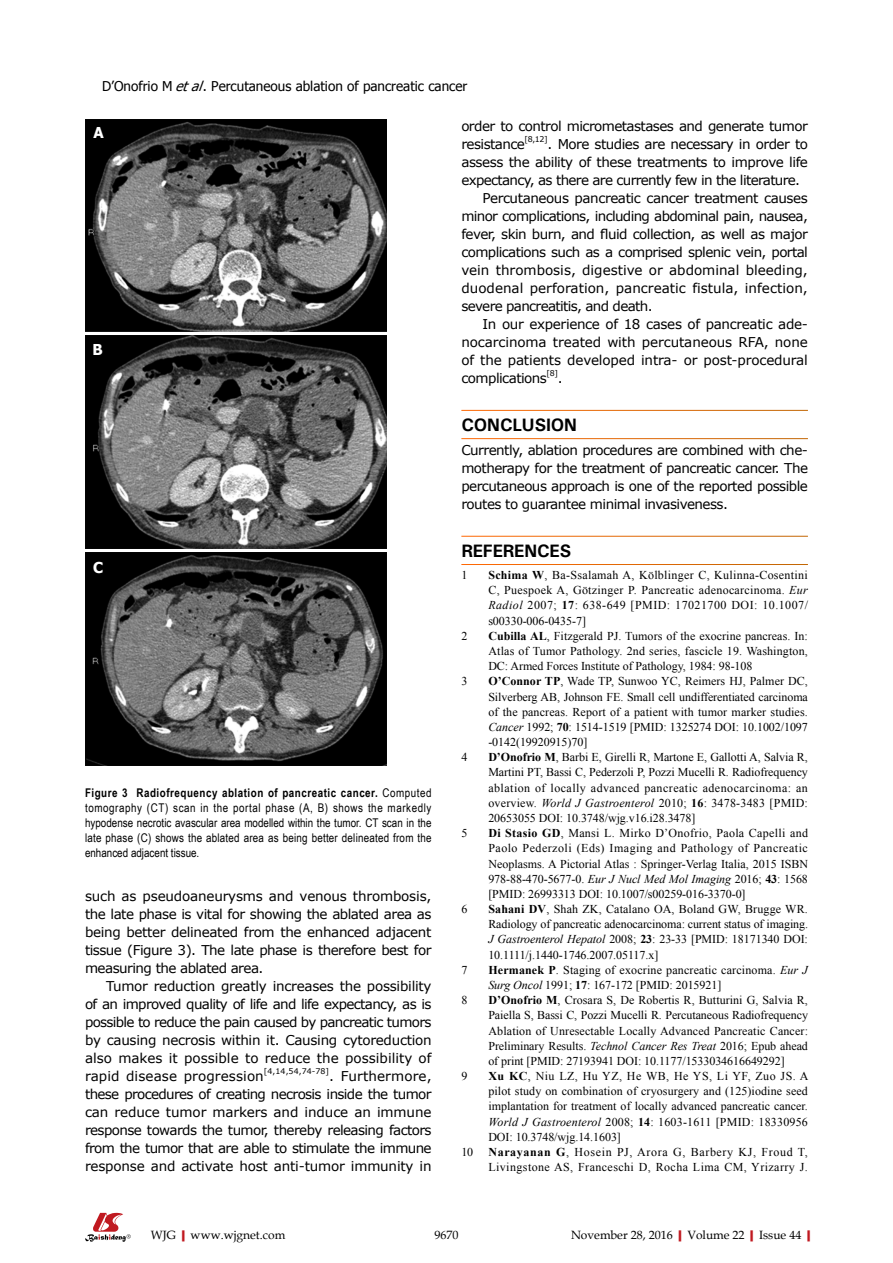
<style>
.page{position:relative;width:893px;height:1263px;background:#fff}
.page>*{position:absolute;margin:0;border:0;box-sizing:border-box;transform-origin:0 0}
.t1{font:700 18px "Univers";letter-spacing:-.01em;color:#000}
.t2{font:700 15px "Tahoma";color:#fff}
.t3{font:13.5px/18px "Verdana";letter-spacing:-.04em;color:#000}
.t4{font:13.5px "Verdana";color:#000}
.t5{font:13.5px "Verdana";letter-spacing:-.02em;color:#000}
.t6{font:13.5px "Tahoma";color:#000}
.t7{font:13.5px "Verdana";letter-spacing:-.01em;color:#000}
.t8{font:13.5px "Verdana";letter-spacing:-.005em;color:#000}
.t9{font:13.5px "Verdana";letter-spacing:-.015em;color:#000}
.t10{font:13.5px "Verdana";letter-spacing:.01em;color:#000}
.t11{font:12px/15.1px "Times New Roman";letter-spacing:-.005em;color:#000;text-align:justify}
.t12{font:12px/15px "Arial Narrow";letter-spacing:.015em;color:#000;text-align:justify}
.t13{font:12px/15.1px "Times New Roman";letter-spacing:.035em;color:#000}
.t14{font:12px/15.1px "Times New Roman";letter-spacing:.015em;color:#000}
.t15{font:12px "Book Antiqua";color:#000}
.t16{font:7.8px "Verdana";letter-spacing:.01em;color:#000}
.s1{font-style:italic}
.s2{font-weight:700}
.s3{font-weight:700;color:#c01920}
</style>
<div class="page">
<svg style="left:85px;top:1213px;width:46px;height:29px"></svg>
<img style="left:85px;top:119px;width:302px;height:213px">
<img style="left:85px;top:336px;width:302px;height:213px">
<img style="left:85px;top:553px;width:302px;height:212px">
<p class="t6" style="left:102px;top:77px;width:367px">D’Onofrio M <span class="s1">etal</span>. Percutaneous ablation of pancreatic cancer</p>
<p class="t2" style="left:94px;top:122px;width:12px">A</p>
<p class="t2" style="left:92px;top:339px;width:12px">B</p>
<p class="t2" style="left:93px;top:556px;width:12px">C</p>
<p class="t12" style="left:85px;top:785px;width:348px"><span class="s2">Figure 3 Radiofrequency ablation of pancreatic cancer.</span> Computed tomography (CT) scan in the portal phase (A, B) shows the markedly hypodense necrotic avascular area modelled within the tumor. CT scan in the late phase (C) shows the ablated area as being better delineated from the enhanced adjacent tissue.</p>
<p class="t9" style="left:85px;top:886px;width:348px">such as pseudoaneurysms and venous thrombosis,</p>
<p class="t3" style="left:85px;top:905px;width:348px">the late phase is vital for showing the ablated area as</p>
<p class="t3" style="left:85px;top:923px;width:348px">being better delineated from the enhanced adjacent</p>
<p class="t3" style="left:85px;top:941px;width:348px">tissue (Figure 3). The late phase is therefore best for</p>
<p class="t3" style="left:85px;top:959px;width:180px">measuring the ablated area.</p>
<p class="t5" style="left:106px;top:977px;width:327px">Tumor reduction greatly increases the possibility</p>
<p class="t3" style="left:85px;top:995px;width:348px">of an improved quality of life and life expectancy, as is</p>
<p class="t3" style="left:85px;top:1013px;width:348px">possible to reduce the pain caused by pancreatic tumors</p>
<p class="t5" style="left:85px;top:1031px;width:348px">by causing necrosis within it. Causing cytoreduction</p>
<p class="t4" style="left:85px;top:1049px;width:348px">also makes it possible to reduce the possibility of</p>
<p class="t10" style="left:85px;top:1067px;width:180px">rapid disease progression</p>
<p class="t16" style="left:264px;top:1066px;width:67px">[4,14,54,74-78]</p>
<p class="t3" style="left:85px;top:1067px;width:348px;text-align:justify;text-indent:244px">. Furthermore, these procedures of creating necrosis inside the tumor can reduce tumor markers and induce an immune response towards the tumor, thereby releasing factors from the tumor that are able to stimulate the immune response and activate host anti-tumor immunity in</p>
<p class="t3" style="left:461px;top:117px;width:348px">order to control micrometastases and generate tumor resistance</p>
<p class="t16" style="left:524px;top:134px;width:25px">[8,12]</p>
<p class="t3" style="left:548px;top:135px;width:262px">. More studies are necessary in order to</p>
<p class="t3" style="left:461px;top:153px;width:348px">assess the ability of these treatments to improve life</p>
<p class="t3" style="left:461px;top:171px;width:340px">expectancy, as there are currently few in the literature.</p>
<p class="t3" style="left:483px;top:189px;width:327px">Percutaneous pancreatic cancer treatment causes</p>
<p class="t3" style="left:461px;top:207px;width:348px">minor complications, including abdominal pain, nausea,</p>
<p class="t3" style="left:461px;top:225px;width:348px">fever, skin burn, and fluid collection, as well as major</p>
<p class="t3" style="left:461px;top:243px;width:348px">complications such as a comprised splenic vein, portal</p>
<p class="t4" style="left:461px;top:261px;width:348px">vein thrombosis, digestive or abdominal bleeding,</p>
<p class="t4" style="left:461px;top:279px;width:348px">duodenal perforation, pancreatic fistula, infection,</p>
<p class="t3" style="left:461px;top:297px;width:193px">severe pancreatitis, and death.</p>
<p class="t3" style="left:483px;top:315px;width:325px">In our experience of 18 cases of pancreatic ade-</p>
<p class="t8" style="left:461px;top:333px;width:348px">nocarcinoma treated with percutaneous RFA, none</p>
<p class="t7" style="left:461px;top:351px;width:348px">of the patients developed intra- or post-procedural</p>
<p class="t3" style="left:461px;top:369px;width:87px">complications</p>
<p class="t16" style="left:546px;top:368px;width:13px">[8]</p>
<p class="t3" style="left:558px;top:369px;width:6px">.</p>
<p class="t1" style="left:461px;top:414px;width:117px">CONCLUSION</p>
<p class="t3" style="left:461px;top:441px;width:348px">Currently, ablation procedures are combined with che&shy;motherapy for the treatment of pancreatic cancer. The percutaneous approach is one of the reported possible routes to guarantee minimal invasiveness.</p>
<p class="t1" style="left:461px;top:540px;width:111px">REFERENCES</p>
<p class="t11" style="left:461px;top:567px;width:7px">1</p>
<p class="t11" style="left:488px;top:567px;width:321px"><span class="s2">Schima W</span>, Ba-Ssalamah A, Kölblinger C, Kulinna-Cosentini C, Puespoek A, Götzinger P. Pancreatic adenocarcinoma. <span class="s1">Eur Radiol</span> 2007; <span class="s2">17</span>: 638-649 [PMID: 17021700 DOI: 10.1007/ s00330-006-0435-7]</p>
<p class="t11" style="left:461px;top:628px;width:7px">2</p>
<p class="t11" style="left:488px;top:628px;width:321px"><span class="s2">Cubilla AL</span>, Fitzgerald PJ. Tumors of the exocrine pancreas. In:<br>Atlas of Tumor Pathology. 2nd series, fascicle 19. Washington, DC: Armed Forces Institute of Pathology, 1984: 98-108</p>
<p class="t11" style="left:461px;top:674px;width:7px">3</p>
<p class="t11" style="left:488px;top:674px;width:321px"><span class="s2">O’Connor TP</span>, Wade TP, Sunwoo YC, Reimers HJ, Palmer DC, Silverberg AB, Johnson FE. Small cell undifferentiated carcinoma of the pancreas. Report of a patient with tumor marker studies.<br><span class="s1">Cancer</span> 1992; <span class="s2">70</span>: 1514-1519 [PMID: 1325274 DOI: 10.1002/1097 -0142(19920915)70]</p>
<p class="t11" style="left:461px;top:749px;width:7px">4</p>
<p class="t11" style="left:488px;top:749px;width:321px"><span class="s2">D’Onofrio M</span>, Barbi E, Girelli R, Martone E, Gallotti A, Salvia R, Martini PT, Bassi C, Pederzoli P, Pozzi Mucelli R. Radiofrequency ablation of locally advanced pancreatic adenocarcinoma: an overview. <span class="s1">World J Gastroenterol</span> 2010; <span class="s2">16</span>: 3478-3483 [PMID:<br>20653055 DOI: 10.3748/wjg.v16.i28.3478]</p>
<p class="t11" style="left:461px;top:825px;width:7px">5</p>
<p class="t11" style="left:488px;top:825px;width:321px"><span class="s2">Di Stasio GD</span>, Mansi L. Mirko D’Onofrio, Paola Capelli and Paolo Pederzoli (Eds) Imaging and Pathology of Pancreatic Neoplasms. A Pictorial Atlas : Springer-Verlag Italia, 2015 ISBN 978-88-470-5677-0. <span class="s1">Eur J Nucl Med Mol Imaging</span> 2016; <span class="s2">43</span>: 1568 [PMID: 26993313 DOI: 10.1007/s00259-016-3370-0]</p>
<p class="t11" style="left:461px;top:901px;width:7px">6</p>
<p class="t11" style="left:488px;top:901px;width:321px"><span class="s2">Sahani DV</span>, Shah ZK, Catalano OA, Boland GW, Brugge WR.<br>Radiology of pancreatic adenocarcinoma: current status of imaging.<br><span class="s1">J Gastroenterol Hepatol</span> 2008; <span class="s2">23</span>: 23-33 [PMID: 18171340 DOI:<br>10.1111/j.1440-1746.2007.05117.x]</p>
<p class="t11" style="left:461px;top:962px;width:7px">7</p>
<p class="t14" style="left:488px;top:962px;width:321px"><span class="s2">Hermanek P</span>. Staging of exocrine pancreatic carcinoma. <span class="s1">Eur J<br>Surg Oncol</span> 1991; <span class="s2">17</span>: 167-172 [PMID: 2015921]</p>
<p class="t11" style="left:461px;top:992px;width:7px">8</p>
<p class="t11" style="left:488px;top:992px;width:321px"><span class="s2">D’Onofrio M</span>, Crosara S, De Robertis R, Butturini G, Salvia R, Paiella S, Bassi C, Pozzi Mucelli R. Percutaneous Radiofrequency Ablation of Unresectable Locally Advanced Pancreatic Cancer:<br>Preliminary Results. <span class="s1">Technol Cancer Res Treat</span> 2016; Epub ahead of print [PMID: 27193941 DOI: 10.1177/1533034616649292]</p>
<p class="t11" style="left:461px;top:1068px;width:7px">9</p>
<p class="t11" style="left:488px;top:1068px;width:322px"><span class="s2">Xu KC</span>, Niu LZ, Hu YZ, He WB, He YS, Li YF, Zuo JS. A pilot study on combination of cryosurgery and (125)iodine seed implantation for treatment of locally advanced pancreatic cancer.<br><span class="s1">World J Gastroenterol</span> 2008; <span class="s2">14</span>: 1603-1611 [PMID: 18330956<br>DOI: 10.3748/wjg.14.1603]</p>
<p class="t11" style="left:461px;top:1144px;width:13px">10</p>
<p class="t13" style="left:488px;top:1144px;width:321px"><span class="s2">Narayanan G</span>, Hosein PJ, Arora G, Barbery KJ, Froud T,<br>Livingstone AS, Franceschi D, Rocha Lima CM, Yrizarry J.</p>
<p class="t15" style="left:151px;top:1226px;width:136px">WJG<span class="s3">|</span>www.wjgnet.com</p>
<p class="t15" style="left:434px;top:1226px;width:25px">9670</p>
<p class="t15" style="left:571px;top:1226px;width:246px">November 28, 2016<span class="s3">|</span>Volume 22<span class="s3">|</span>Issue 44<span class="s3">|</span></p>
</div>
